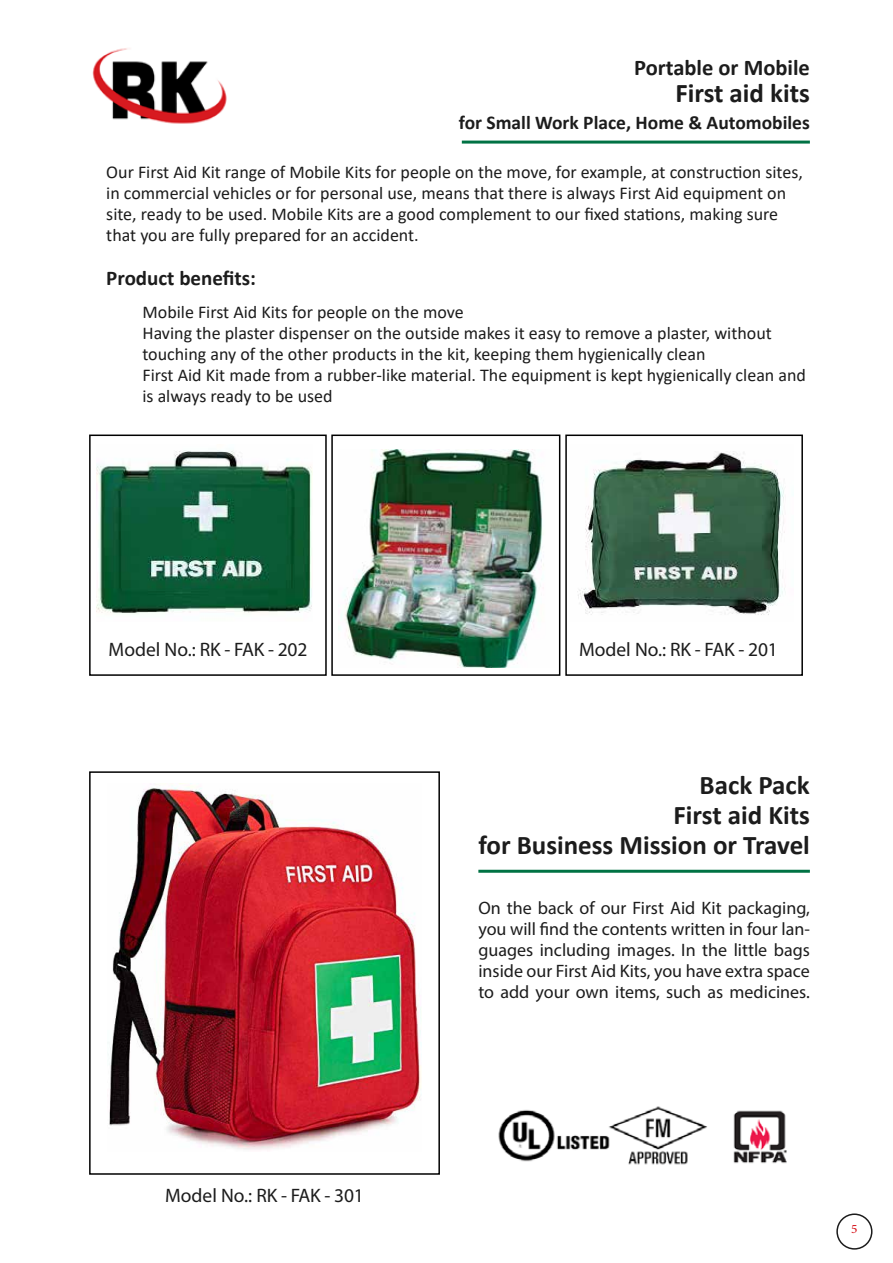
<style>
.page{position:relative;width:893px;height:1263px;background:#fff}
.page>*{position:absolute;margin:0;border:0;box-sizing:border-box;transform-origin:0 0}
.t1{font:700 27px/30px "Calibri";color:#1c1c1c;text-align:right}
.t2{font:700 22.5px "Calibri";color:#1c1c1c}
.t3{font:700 21px "Calibri";color:#1c1c1c}
.t4{font:19.5px "Myriad Pro";letter-spacing:-.005em;color:#1c1c1c}
.t5{font:700 19.5px "Calibri";color:#1c1c1c}
.t6{font:18px/21px "Calibri";color:#1c1c1c}
.t7{font:18px/21px "Myriad Pro";color:#1c1c1c;text-align:justify}
.t8{font:18px "Adobe Arabic";color:#d71920}
</style>
<div class="page">
<hr style="left:462px;top:141px;width:348px;height:3px;background:#007244">
<div style="left:89px;top:434px;width:238px;height:242px;background:#fff;border:2px solid #000"></div>
<div style="left:331px;top:434px;width:229px;height:242px;background:#fff;border:2px solid #000"></div>
<div style="left:565px;top:434px;width:238px;height:242px;background:#fff;border:2px solid #000"></div>
<img style="left:577px;top:451px;width:208px;height:164px">
<img style="left:97px;top:450px;width:215px;height:163px">
<img style="left:338px;top:449px;width:206px;height:218px">
<hr style="left:478px;top:870px;width:332px;height:3px;background:#007244">
<div style="left:89px;top:771px;width:351px;height:404px;background:#fff;border:2px solid #000"></div>
<img style="left:109px;top:784px;width:312px;height:366px">
<img style="left:92px;top:48px;width:135px;height:76px">
<img style="left:498px;top:1106px;width:289px;height:59px">
<div style="left:836px;top:1213px;width:36px;height:36px;border:2px solid #1c1c1c;border-radius:50%"></div>
<p class="t2" style="left:634px;top:52px;width:177px">Portable or Mobile</p>
<h1 class="t1" style="left:675px;top:78px;width:136px">First aid kits</h1>
<p class="t5" style="left:459px;top:109px;width:353px">for Small Work Place, Home &amp; Automobiles</p>
<p class="t6" style="left:106px;top:161px;width:698px">Our First Aid Kit range of Mobile Kits for people on the move, for example, at construction sites, in commercial vehicles or for personal use, means that there is always First Aid equipment on site, ready to be used. Mobile Kits are a good complement to our fixed stations, making sure that you are fully prepared for an accident.</p>
<p class="t3" style="left:106px;top:263px;width:151px">Product benefits:</p>
<p class="t6" style="left:142px;top:301px;width:665px">Mobile First Aid Kits for people on the move<br>Having the plaster dispenser on the outside makes it easy to remove a plaster, without touching any of the other products in the kit, keeping them hygienically clean<br>First Aid Kit made from a rubber-like material. The equipment is kept hygienically clean and is always ready to be used</p>
<p class="t4" style="left:109px;top:637px;width:200px">Model No.: RK - FAK - 202</p>
<p class="t4" style="left:579px;top:637px;width:200px">Model No.: RK - FAK - 201</p>
<h1 class="t1" style="left:478px;top:770px;width:333px">Back Pack<br>First aid Kits<br>for Business Mission or Travel</h1>
<p class="t7" style="left:478px;top:897px;width:333px">On the back of our First Aid Kit packaging, you will find the contents written in four lan&shy;guages including images. In the little bags inside our First Aid Kits, you have extra space to add your own items, such as medicines.</p>
<p class="t4" style="left:165px;top:1183px;width:200px">Model No.: RK - FAK - 301</p>
<p class="t8" style="left:851px;top:1216px;width:8px">5</p>
</div>
